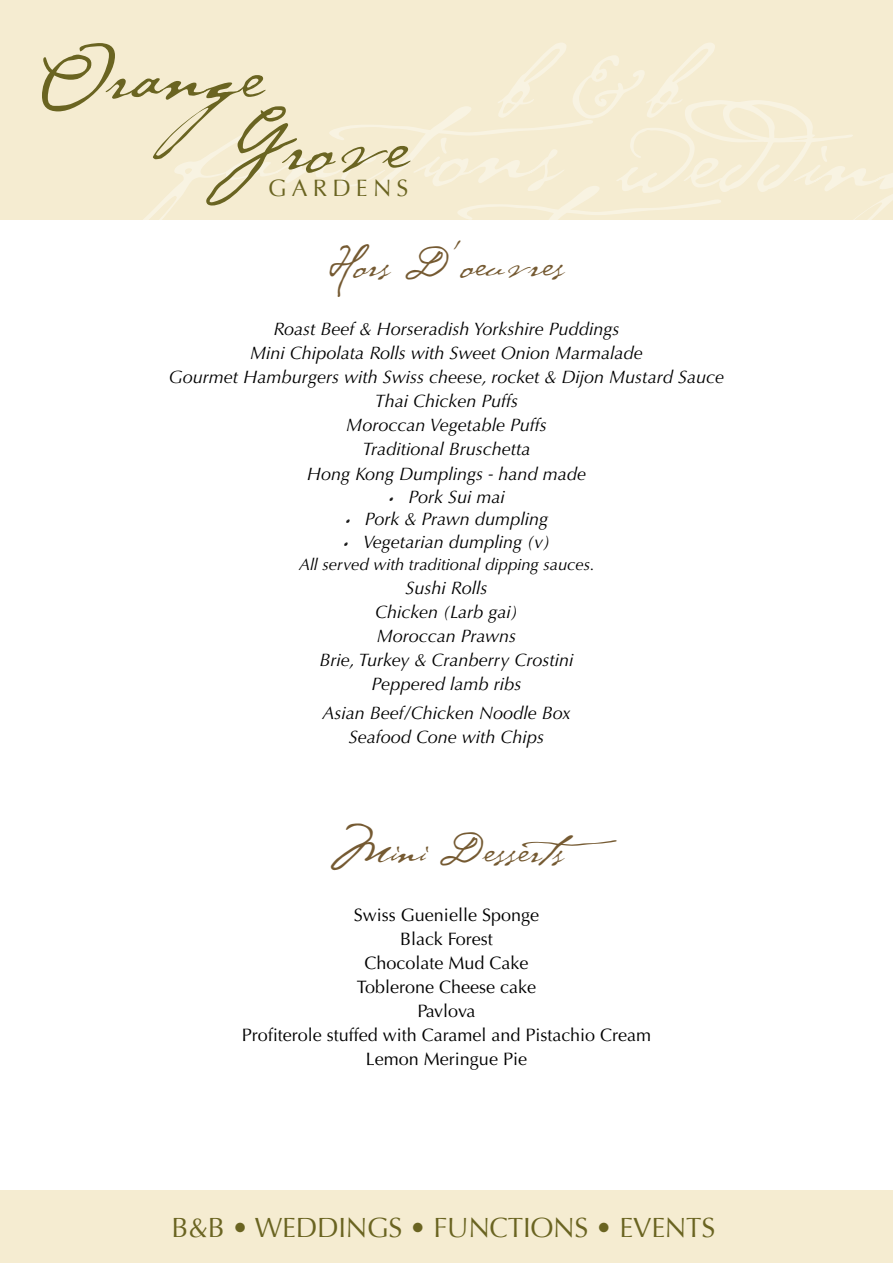
<style>
.page{position:relative;width:893px;height:1263px;background:#fff}
.page>*{position:absolute;margin:0;border:0;box-sizing:border-box;transform-origin:0 0}
.t1{font:92.7px/70.8px "Cezanne";color:#6a6421}
.t2{font:45px "Cezanne";color:#755a32}
.t3{font:27.75px "Optima";letter-spacing:-.01em;color:#6a6421}
.t4{font:23.7px "Optima";letter-spacing:.22em;color:#6a6421}
.t5{font:italic 18px/24.3px "Optima LT";color:#000;text-align:center}
.t6{font:18px/24px "Optima LT";color:#000;text-align:center}
.t7{font:italic 16.5px "Optima LT";color:#000}
.s1{font-family:"Cezanne";font-style:normal}
</style>
<div class="page">
<div style="left:0;top:0;width:893px;height:220px;background:#f5ecd1"></div>
<svg style="left:143px;top:106px;width:450px;height:114px"></svg>
<svg style="left:617px;top:100px;width:276px;height:120px"></svg>
<svg style="left:318px;top:186px;width:404px;height:34px"></svg>
<svg style="left:497px;top:43px;width:218px;height:76px"></svg>
<div style="left:0;top:1191px;width:893px;height:72px;background:#f5ecd1"></div>
<h1 class="t1" style="left:210px;top:29px;width:200px;text-indent:-174px">Orange<br>Grove</h1>
<h3 class="t4" style="left:268px;top:174px;width:142px">GARDENS</h3>
<h2 class="t2" style="left:328px;top:233px;width:237px">Hors D’oeuvres</h2>
<p class="t5" style="left:169px;top:317px;width:557px">Roast Beef &amp; Horseradish Yorkshire Puddings<br>Mini Chipolata Rolls with Sweet Onion Marmalade<br>Gourmet Hamburgers with Swiss cheese, rocket &amp; Dijon Mustard Sauce Thai Chicken Puffs<br>Moroccan Vegetable Puffs<br>Traditional Bruschetta<br>Hong Kong Dumplings - hand made</p>
<p class="t5" style="left:388px;top:485px;width:118px"><span class="s1">•</span> Pork Sui mai</p>
<p class="t5" style="left:345px;top:507px;width:205px"><span class="s1">•</span> Pork &amp; Prawn dumpling</p>
<p class="t5" style="left:343px;top:530px;width:209px"><span class="s1">•</span> Vegetarian dumpling (v)</p>
<p class="t7" style="left:299px;top:555px;width:297px">All served with traditional dipping sauces.</p>
<p class="t5" style="left:319px;top:576px;width:256px">Sushi Rolls<br>Chicken (Larb gai)<br>Moroccan Prawns<br>Brie, Turkey &amp; Cranberry Crostini<br>Peppered lamb ribs</p>
<p class="t5" style="left:323px;top:701px;width:249px">Asian Beef/Chicken Noodle Box<br>Seafood Cone with Chips</p>
<h2 class="t2" style="left:329px;top:819px;width:309px">Mini Desserts</h2>
<p class="t6" style="left:242px;top:903px;width:411px">Swiss Guenielle Sponge<br>Black Forest<br>Chocolate Mud Cake<br>Toblerone Cheese cake<br>Pavlova<br>Profiterole stuffed with Caramel and Pistachio Cream<br>Lemon Meringue Pie</p>
<h3 class="t3" style="left:171px;top:1211px;width:545px">B&amp;B • WEDDINGS • FUNCTIONS • EVENTS</h3>
</div>
